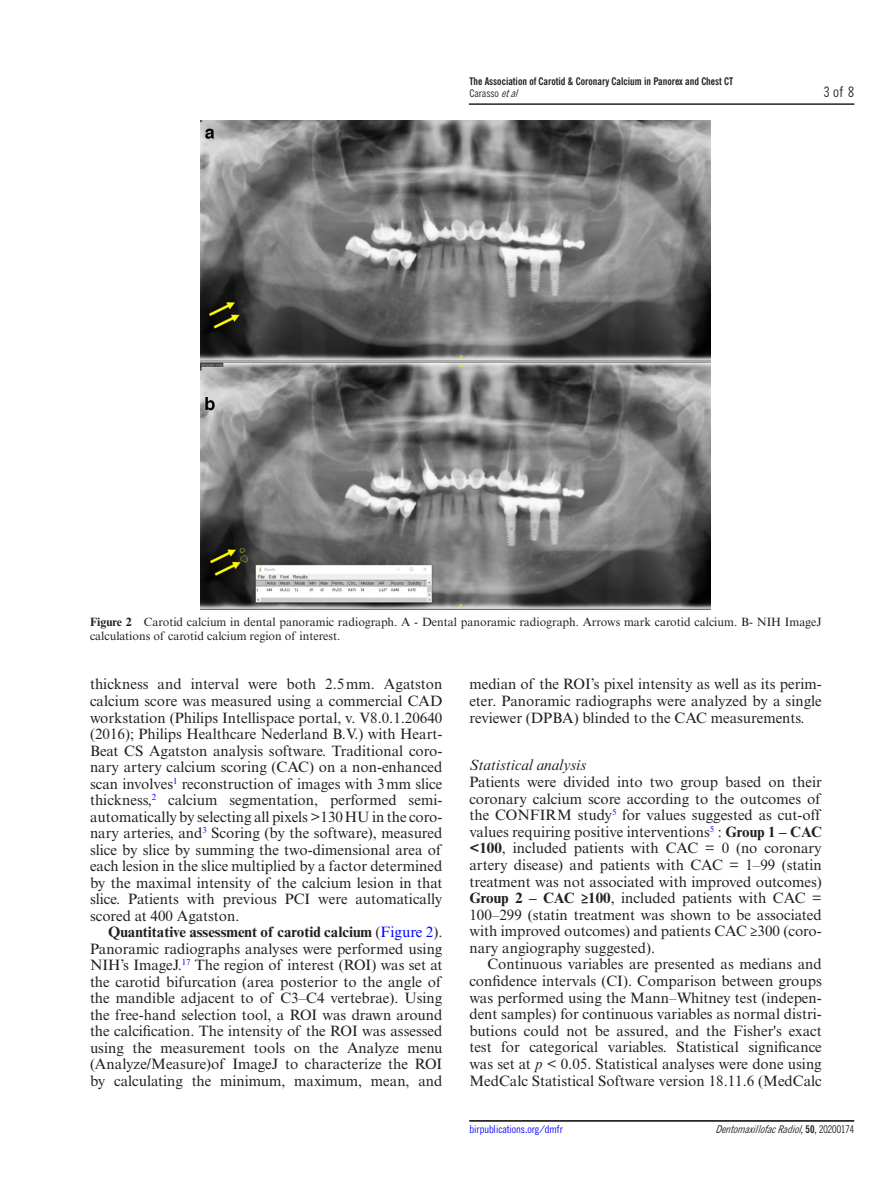
<style>
.page{position:relative;width:893px;height:1187px;background:#fff}
.page>*{position:absolute;margin:0;border:0;box-sizing:border-box;transform-origin:0 0}
.t1{font:15px/16.5px "Times New Roman MT Std";color:#231f20;text-align:justify}
.t2{font:italic 15px "Times New Roman MT Std";color:#231f20}
.t3{font:condensed 14.25px "News Gothic MT Std";color:#231f20}
.t4{font:12px/13.5px "Times New Roman MT Std";color:#231f20}
.t5{font:700 condensed 10.5px "News Gothic BT";color:#231f20}
.t6{font:italic condensed 10.5px "News Gothic MT Std";color:#231f20}
.t7{font:condensed 10.5px "News Gothic MT Std";color:#00f}
.t8{font:condensed 10.5px "News Gothic MT Std";color:#231f20}
.s1{font-style:italic}
.s2{font-weight:700}
.s3{color:#00f}
.s4{font-style:normal}
.s5{font-family:"News Gothic BT";font-weight:700;font-style:normal}
</style>
<div class="page">
<hr style="left:469px;top:104px;width:385px;height:1px;background:#231f20">
<hr style="left:469px;top:1120px;width:385px;height:1px;background:#231f20">
<img style="left:201px;top:121px;width:510px;height:488px">
<p class="t5" style="left:469px;top:75px;width:265px">The Association of Carotid &amp; Coronary Calcium in Panorex and Chest CT</p>
<p class="t8" style="left:469px;top:87px;width:53px">Carasso <span class="s1">etal</span></p>
<p class="t3" style="left:824px;top:84px;width:32px">3 of 8</p>
<p class="t4" style="left:90px;top:615px;width:733px"><span class="s2">Figure 2</span> Carotid calcium in dental panoramic radiograph. A - Dental panoramic radiograph. Arrows mark carotid calcium. B- NIH ImageJ calculations of carotid calcium region of interest.</p>
<p class="t1" style="left:90px;top:676px;width:354px">thickness and interval were both 2.5mm. Agatston calcium score was measured using a commercial CAD workstation (Philips Intellispace portal, v. V8.0.1.20640 (2016); Philips Healthcare Nederland B.V.) with Heart-Beat CS Agatston analysis software. Traditional coro&shy;nary artery calcium scoring (CAC) on a non-enhanced scan involves<sup>1</sup> reconstruction of images with 3mm slice thickness,<sup>2</sup> calcium segmentation, performed semi&shy;automatically by selecting all pixels &gt;130HU in the coro&shy;nary arteries, and<sup>3</sup> Scoring (by the software), measured slice by slice by summing the two-dimensional area of each lesion in the slice multiplied by a factor determined by the maximal intensity of the calcium lesion in that slice. Patients with previous PCI were automatically scored at 400 Agatston.</p>
<p class="t1" style="left:90px;top:923px;width:354px;text-indent:18px"><span class="s2">Quantitative assessment of carotid calcium</span> (<span class="s3">Figure 2</span>).<br>Panoramic radiographs analyses were performed using NIH’s ImageJ.<sup>17</sup> The region of interest (ROI) was set at the carotid bifurcation (area posterior to the angle of the mandible adjacent to of C3–C4 vertebrae). Using the free-hand selection tool, a ROI was drawn around the calcification. The intensity of the ROI was assessed using the measurement tools on the Analyze menu (Analyze/Measure)of ImageJ to characterize the ROI by calculating the minimum, maximum, mean, and</p>
<p class="t1" style="left:469px;top:676px;width:354px">median of the ROI’s pixel intensity as well as its perim&shy;eter. Panoramic radiographs were analyzed by a single reviewer (DPBA) blinded to the CAC measurements.</p>
<p class="t2" style="left:469px;top:756px;width:118px">Statistical analysis</p>
<p class="t1" style="left:469px;top:773px;width:354px">Patients were divided into two group based on their coronary calcium score according to the outcomes of the CONFIRM study<sup>5</sup> for values suggested as cut-off values requiring positive interventions<sup>5</sup> : <span class="s2">Group 1 – CAC &lt;100</span>, included patients with CAC = 0 (no coronary artery disease) and patients with CAC = 1–99 (statin treatment was not associated with improved outcomes)<br><span class="s2">Group 2 – CAC ≥100</span>, included patients with CAC = 100–299 (statin treatment was shown to be associated with improved outcomes) and patients CAC ≥300 (coro&shy;nary angiography suggested).</p>
<p class="t1" style="left:469px;top:956px;width:354px;text-indent:18px">Continuous variables are presented as medians and confidence intervals (CI). Comparison between groups was performed using the Mann–Whitney test (indepen&shy;dent samples) for continuous variables as normal distri&shy;butions could not be assured, and the Fisher's exact test for categorical variables. Statistical significance was set at <span class="s1">p</span> &lt; 0.05. Statistical analyses were done using MedCalc Statistical Software version 18.11.6 (MedCalc</p>
<p class="t7" style="left:469px;top:1123px;width:95px">birpublications.org/dmfr</p>
<p class="t6" style="left:715px;top:1123px;width:140px">DentomaxillofacRadiol<span class="s4">,</span> <span class="s5">5 0</span> <span class="s4">, 2 0 2 0 0 1 7 4</span></p>
</div>
